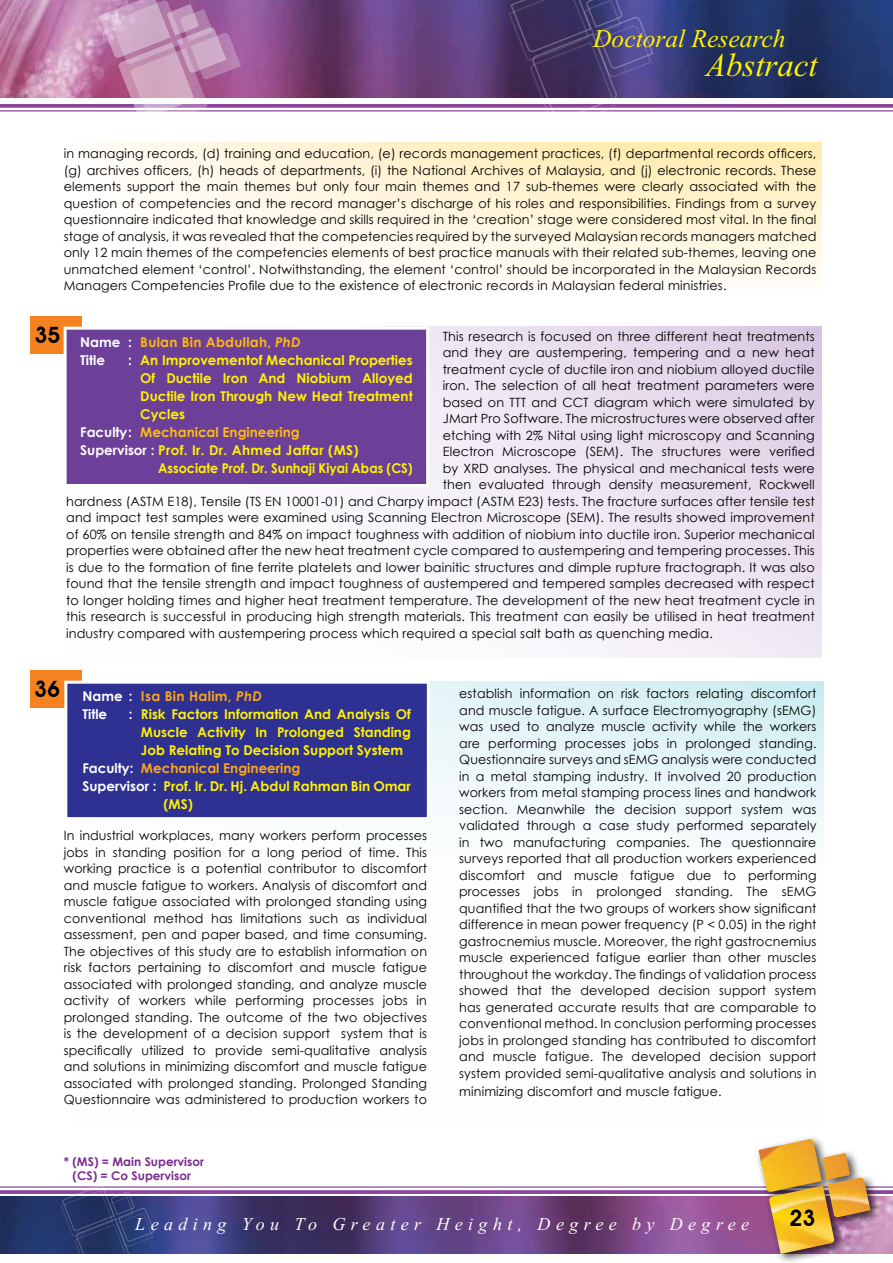
<style>
.page{position:relative;width:893px;height:1263px;background:#fff}
.page>*{position:absolute;margin:0;border:0;box-sizing:border-box;transform-origin:0 0}
.t1{font:33px "Times New Rom I";color:#fff200}
.t2{font:25.5px "Times New Rom I";color:#fff200}
.t3{font:600 22.5px "Avant Garde IT Cby BT";color:#000}
.t4{font:18px "Times New Rom I";letter-spacing:.3em;color:#fff}
.t5{font:700 13.5px "Century Gothic";color:#fff200}
.t6{font:700 13.5px "Century Gothic";letter-spacing:.025em;color:#fff200}
.t7{font:700 13.5px "Century Gothic";color:#fff200;scale:.94 1}
.t8{font:700 13.5px/18px "Century Gothic";letter-spacing:.02em;color:#fdb913}
.t9{font:700 13.5px "Century Gothic";color:#fdb913}
.t10{font:700 13.5px "Century Gothic";color:#faa61a}
.t11{font:700 13.5px/18px "Century Gothic";letter-spacing:.025em;color:#faa61a}
.t12{font:12.75px/16.5px "Century Gothic";letter-spacing:.01em;color:#000;text-align:justify}
.t13{font:700 12px/13.5px "Century Gothic";color:#7a2a90;text-align:center}
.s1{color:#fff}
.s2{font-style:italic}
</style>
<div class="page">
<img style="left:0;top:0;width:893px;height:98px">
<hr style="left:0;top:110px;width:893px;height:1px;background:#8c479b">
<svg style="left:0;top:104px;width:893px;height:4px;background:#9252a1"></svg>
<svg style="left:508px;top:0;width:146px;height:112px;background:#584a7c"></svg>
<svg style="left:99px;top:0;width:142px;height:112px;background:#c18fb6"></svg>
<img style="left:0;top:1196px;width:893px;height:57px">
<hr style="left:0;top:1186px;width:893px;height:2px;background:#8c479b">
<svg style="left:0;top:1190px;width:893px;height:4px;background:#9251a1"></svg>
<div style="left:753px;top:1134px;width:128px;height:129px;background:#000;opacity:.75"></div>
<img style="left:758px;top:1139px;width:64px;height:53px">
<img style="left:822px;top:1153px;width:28px;height:27px">
<img style="left:827px;top:1178px;width:43px;height:39px">
<img style="left:769px;top:1185px;width:66px;height:69px">
<svg style="left:61px;top:1186px;width:94px;height:68px;background:#404a7d"></svg>
<svg style="left:108px;top:142px;width:713px;height:139px"></svg>
<svg style="left:81px;top:326px;width:741px;height:331px"></svg>
<div style="left:30px;top:316px;width:51px;height:38px;background:#f58220"></div>
<div style="left:64px;top:327px;width:365px;height:160px;background:#6c3f98;border:3px solid #fff"></div>
<svg style="left:430px;top:681px;width:393px;height:158px"></svg>
<div style="left:30px;top:670px;width:52px;height:38px;background:#f58220"></div>
<div style="left:64px;top:681px;width:366px;height:139px;background:#2e3092;border:3px solid #fff"></div>
<h2 class="t2" style="left:593px;top:24px;width:194px">Doctoral Research</h2>
<h1 class="t1" style="left:706px;top:47px;width:113px">Abstract</h1>
<p class="t12" style="left:64px;top:145px;width:754px">in managing records, (d) training and education, (e) records management practices, (f) departmental records officers, (g) archives officers, (h) heads of departments, (i) the National Archives of Malaysia, and (j) electronic records. These elements support the main themes but only four main themes and 17 sub-themes were clearly associated with the question of competencies and the record manager’s discharge of his roles and responsibilities. Findings from a survey questionnaire indicated that knowledge and skills required in the ‘creation’ stage were considered most vital. In the final stage of analysis, it was revealed that the competencies required by the surveyed Malaysian records managers matched only 12 main themes of the competencies elements of best practice manuals with their related sub-themes, leaving one unmatched element ‘control’. Notwithstanding, the element ‘control’ should be incorporated in the Malaysian Records Managers Competencies Profile due to the existence of electronic records in Malaysian federal ministries.</p>
<h3 class="t3" style="left:34px;top:321px;width:28px">35</h3>
<p class="t12" style="left:443px;top:328px;width:374px">This research is focused on three different heat treatments</p>
<p class="t12" style="left:443px;top:344px;width:374px">and they are austempering, tempering and a new heat</p>
<p class="t12" style="left:443px;top:361px;width:373px">treatment cycle of ductile iron and niobium alloyed ductile</p>
<p class="t12" style="left:443px;top:377px;width:374px">iron. The selection of all heat treatment parameters were</p>
<p class="t12" style="left:443px;top:394px;width:373px">based on TTT and CCT diagram which were simulated by</p>
<p class="t12" style="left:443px;top:410px;width:374px">JMart Pro Software. The microstructures were observed after</p>
<p class="t12" style="left:443px;top:427px;width:374px">etching with 2% Nital using light microscopy and Scanning</p>
<p class="t12" style="left:443px;top:443px;width:374px">Electron Microscope (SEM). The structures were verified</p>
<p class="t12" style="left:443px;top:460px;width:373px">by XRD analyses. The physical and mechanical tests were</p>
<p class="t12" style="left:443px;top:476px;width:374px">then evaluated through density measurement, Rockwell</p>
<p class="t12" style="left:66px;top:493px;width:750px">hardness (ASTM E18), Tensile (TS EN 10001-01) and Charpy impact (ASTM E23) tests. The fracture surfaces after tensile test</p>
<p class="t12" style="left:66px;top:509px;width:750px">and impact test samples were examined using Scanning Electron Microscope (SEM). The results showed improvement</p>
<p class="t12" style="left:66px;top:526px;width:750px">of 60% on tensile strength and 84% on impact toughness with addition of niobium into ductile iron. Superior mechanical</p>
<p class="t12" style="left:66px;top:542px;width:750px">properties were obtained after the new heat treatment cycle compared to austempering and tempering processes. This</p>
<p class="t12" style="left:66px;top:559px;width:750px">is due to the formation of fine ferrite platelets and lower bainitic structures and dimple rupture fractograph. It was also</p>
<p class="t12" style="left:66px;top:575px;width:750px">found that the tensile strength and impact toughness of austempered and tempered samples decreased with respect</p>
<p class="t12" style="left:66px;top:592px;width:750px">to longer holding times and higher heat treatment temperature. The development of the new heat treatment cycle in</p>
<p class="t12" style="left:66px;top:608px;width:750px">this research is successful in producing high strength materials. This treatment can easily be utilised in heat treatment</p>
<p class="t12" style="left:66px;top:625px;width:648px">industry compared with austempering process which required a special salt bath as quenching media.</p>
<p class="t8" style="left:80px;top:332px;width:222px"><span class="s1">Name :</span> Bulan Bin Abdullah, <span class="s2">PhD<br></span><span class="s1">Title</span></p>
<p class="t5" style="left:128px;top:350px;width:286px"><span class="s1">:</span> An Improvementof Mechanical Properties</p>
<p class="t5" style="left:140px;top:368px;width:274px">Of Ductile Iron And Niobium Alloyed</p>
<p class="t5" style="left:140px;top:386px;width:274px">Ductile Iron Through New Heat Treatment</p>
<p class="t5" style="left:140px;top:404px;width:46px">Cycles</p>
<p class="t9" style="left:80px;top:422px;width:221px"><span class="s1">Faculty:</span> Mechanical Engineering</p>
<p class="t6" style="left:80px;top:440px;width:280px"><span class="s1">Supervisor :</span> Prof. Ir. Dr. Ahmed Jaffar (MS)</p>
<p class="t7" style="left:158px;top:458px;width:272px">Associate Prof. Dr. Sunhaji Kiyai Abas (CS)</p>
<h3 class="t3" style="left:34px;top:675px;width:28px">36</h3>
<p class="t11" style="left:82px;top:686px;width:181px"><span class="s1">Name :</span> Isa Bin Halim, <span class="s2">PhD<br></span><span class="s1">Title</span></p>
<p class="t5" style="left:129px;top:704px;width:284px"><span class="s1">:</span> Risk Factors Information And Analysis Of</p>
<p class="t5" style="left:141px;top:722px;width:271px">Muscle Activity In Prolonged Standing</p>
<p class="t5" style="left:141px;top:740px;width:264px">Job Relating To Decision Support System</p>
<p class="t10" style="left:82px;top:758px;width:220px"><span class="s1">Faculty:</span> Mechanical Engineering</p>
<p class="t5" style="left:82px;top:776px;width:330px"><span class="s1">Supervisor :</span> Prof. Ir. Dr. Hj. Abdul Rahman Bin Omar</p>
<p class="t5" style="left:163px;top:794px;width:31px">(MS)</p>
<p class="t12" style="left:64px;top:827px;width:365px">In industrial workplaces, many workers perform processes jobs in standing position for a long period of time. This working practice is a potential contributor to discomfort and muscle fatigue to workers. Analysis of discomfort and muscle fatigue associated with prolonged standing using conventional method has limitations such as individual assessment, pen and paper based, and time consuming.<br>The objectives of this study are to establish information on risk factors pertaining to discomfort and muscle fatigue associated with prolonged standing, and analyze muscle activity of workers while performing processes jobs in prolonged standing. The outcome of the two objectives is the development of a decision support system that is specifically utilized to provide semi-qualitative analysis and solutions in minimizing discomfort and muscle fatigue associated with prolonged standing. Prolonged Standing Questionnaire was administered to production workers to</p>
<p class="t13" style="left:64px;top:1154px;width:142px">* (MS) = Main Supervisor (CS) = Co Supervisor</p>
<p class="t12" style="left:459px;top:685px;width:359px">establish information on risk factors relating discomfort and muscle fatigue. A surface Electromyography (sEMG) was used to analyze muscle activity while the workers are performing processes jobs in prolonged standing.<br>Questionnaire surveys and sEMG analysis were conducted in a metal stamping industry. It involved 20 production workers from metal stamping process lines and handwork section. Meanwhile the decision support system was validated through a case study performed separately in two manufacturing companies. The questionnaire surveys reported that all production workers experienced discomfort and muscle fatigue due to performing processes jobs in prolonged standing. The sEMG quantified that the two groups of workers show significant difference in mean power frequency (P &lt; 0.05) in the right gastrocnemius muscle. Moreover, the right gastrocnemius muscle experienced fatigue earlier than other muscles throughout the workday. The findings of validation process showed that the developed decision support system has generated accurate results that are comparable to conventional method. In conclusion performing processes jobs in prolonged standing has contributed to discomfort and muscle fatigue. The developed decision support system provided semi-qualitative analysis and solutions in</p>
<p class="t12" style="left:459px;top:1083px;width:264px">minimizing discomfort and muscle fatigue.</p>
<h3 class="t4" style="left:135px;top:1214px;width:615px">Leading You To Greater Height, Degree by Degree</h3>
<h3 class="t3" style="left:789px;top:1205px;width:28px">23</h3>
</div>
